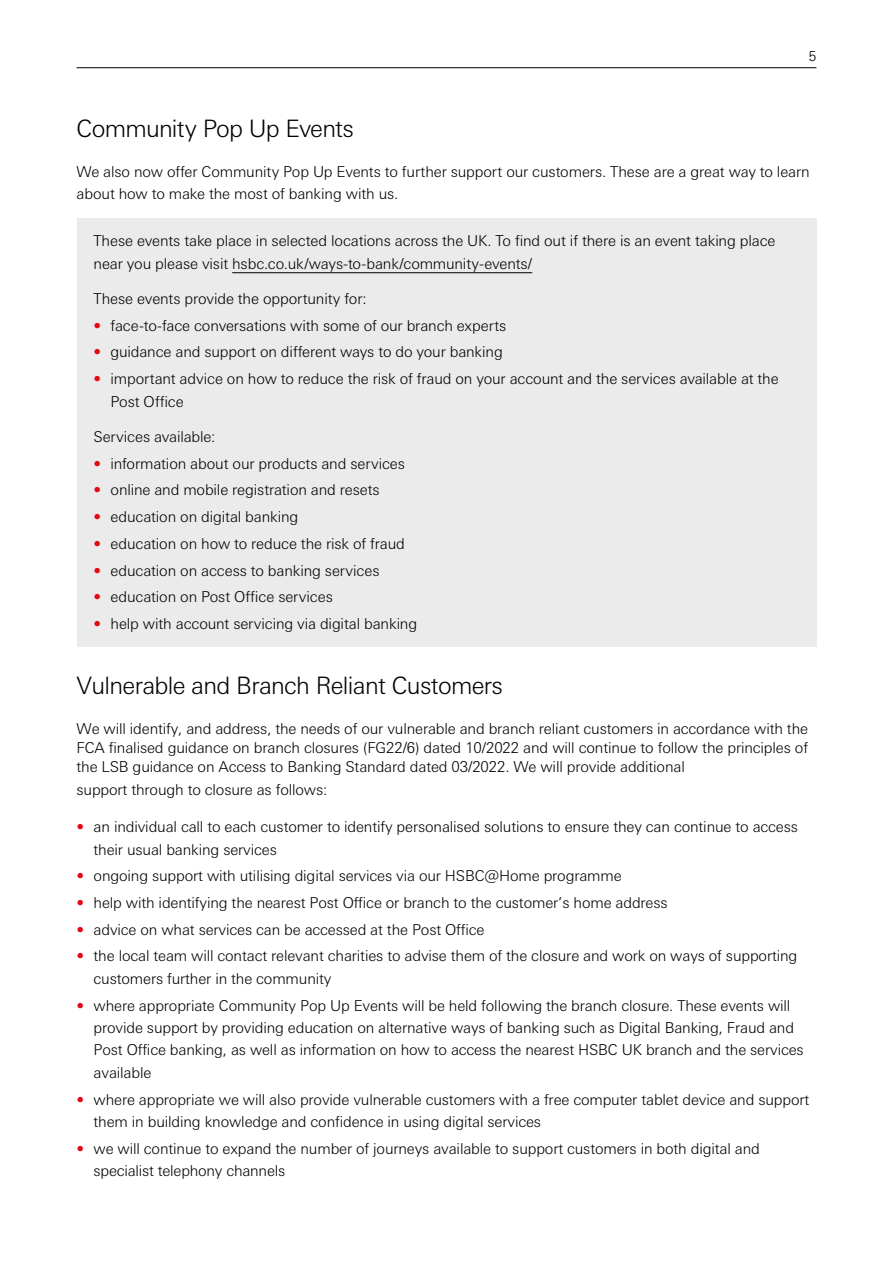
<style>
.page{position:relative;width:893px;height:1263px;background:#fff}
.page>*{position:absolute;margin:0;border:0;box-sizing:border-box;transform-origin:0 0}
.t1{font:300 24px "Univers Nextfor HSBC";letter-spacing:-.03em;color:#000}
.t2{font:300 15px/22.5px "Univers Nextfor HSBC";letter-spacing:-.01em;color:#000}
.t3{font:300 13.5px "Univers Nextfor HSBC";color:#000}
.s1{color:#e30613}
</style>
<div class="page">
<div style="left:77px;top:218px;width:739px;height:428px;background:#ebebeb"></div>
<hr style="left:77px;top:67px;width:739px;height:1px;background:#000">
<hr style="left:232px;top:272px;width:300px;height:1px;background:#000">
<p class="t3" style="left:809px;top:48px;width:9px">5</p>
<h2 class="t1" style="left:77px;top:115px;width:279px">Community Pop Up Events</h2>
<p class="t2" style="left:77px;top:160px;width:735px">We also now ofer Community Pop Up Events to further support our customers. These are a great way to learn about how to make the most of banking with us.</p>
<p class="t2" style="left:93px;top:229px;width:684px">These events take place in selected locations across the UK. To fnd out if there is an event taking place</p>
<p class="t2" style="left:94px;top:252px;width:440px">near you please visit hsbc.co.uk/ways-to-bank/community-events/</p>
<p class="t2" style="left:94px;top:287px;width:275px">These events provide the opportunity for:</p>
<p class="t2" style="left:94px;top:314px;width:414px"><span class="s1">•</span> face-to-face conversations with some of our branch experts</p>
<p class="t2" style="left:94px;top:341px;width:411px"><span class="s1">•</span> guidance and support on diferent ways to do your banking</p>
<p class="t2" style="left:111px;top:367px;width:670px;text-indent:-17px"><span class="s1">•</span> important advice on how to reduce the risk of fraud on your account and the services available at the<br>Post Ofce</p>
<p class="t2" style="left:94px;top:425px;width:123px">Services available:</p>
<p class="t2" style="left:94px;top:452px;width:313px"><span class="s1">•</span> information about our products and services</p>
<p class="t2" style="left:94px;top:479px;width:288px"><span class="s1">•</span> online and mobile registration and resets</p>
<p class="t2" style="left:94px;top:505px;width:206px"><span class="s1">•</span> education on digital banking</p>
<p class="t2" style="left:94px;top:532px;width:313px"><span class="s1">•</span> education on how to reduce the risk of fraud</p>
<p class="t2" style="left:94px;top:559px;width:287px"><span class="s1">•</span> education on access to banking services</p>
<p class="t2" style="left:94px;top:586px;width:241px"><span class="s1">•</span> education on Post Ofce services</p>
<p class="t2" style="left:94px;top:612px;width:325px"><span class="s1">•</span> help with account servicing via digital banking</p>
<h2 class="t1" style="left:77px;top:672px;width:428px">Vulnerable and Branch Reliant Customers</h2>
<p class="t2" style="left:77px;top:718px;width:733px;line-height:19.2px;text-align:justify">We will identify, and address, the needs of our vulnerable and branch reliant customers in accordance with the FCA finalised guidance on branch closures (FG22/6) dated 10/2022 and will continue to follow the principles of the LSB guidance on Access to Banking Standard dated 03/2022. We will provide additional</p>
<p class="t2" style="left:77px;top:778px;width:252px">support through to closure as follows:</p>
<p class="t2" style="left:77px;top:815px;width:723px"><span class="s1">•</span> an individual call to each customer to identify personalised solutions to ensure they can continue to access</p>
<p class="t2" style="left:94px;top:838px;width:185px">their usual banking services</p>
<p class="t2" style="left:77px;top:865px;width:547px"><span class="s1">•</span> ongoing support with utilising digital services via our HSBC@Home programme</p>
<p class="t2" style="left:77px;top:891px;width:593px"><span class="s1">•</span> help with identifying the nearest Post Office or branch to the customer’s home address</p>
<p class="t2" style="left:77px;top:918px;width:409px"><span class="s1">•</span> advice on what services can be accessed at the Post Office</p>
<p class="t2" style="left:94px;top:945px;width:705px;text-indent:-17px"><span class="s1">•</span> the local team will contact relevant charities to advise them of the closure and work on ways of supporting customers further in the community</p>
<p class="t2" style="left:94px;top:994px;width:712px;text-indent:-17px"><span class="s1">•</span> where appropriate Community Pop Up Events will be held following the branch closure. These events will provide support by providing education on alternative ways of banking such as Digital Banking, Fraud and Post Office banking, as well as information on how to access the nearest HSBC UK branch and the services available</p>
<p class="t2" style="left:94px;top:1088px;width:717px;text-indent:-17px"><span class="s1">•</span> where appropriate we will also provide vulnerable customers with a free computer tablet device and support them in building knowledge and confidence in using digital services</p>
<p class="t2" style="left:94px;top:1137px;width:668px;text-indent:-17px"><span class="s1">•</span> we will continue to expand the number of journeys available to support customers in both digital and specialist telephony channels</p>
</div>
